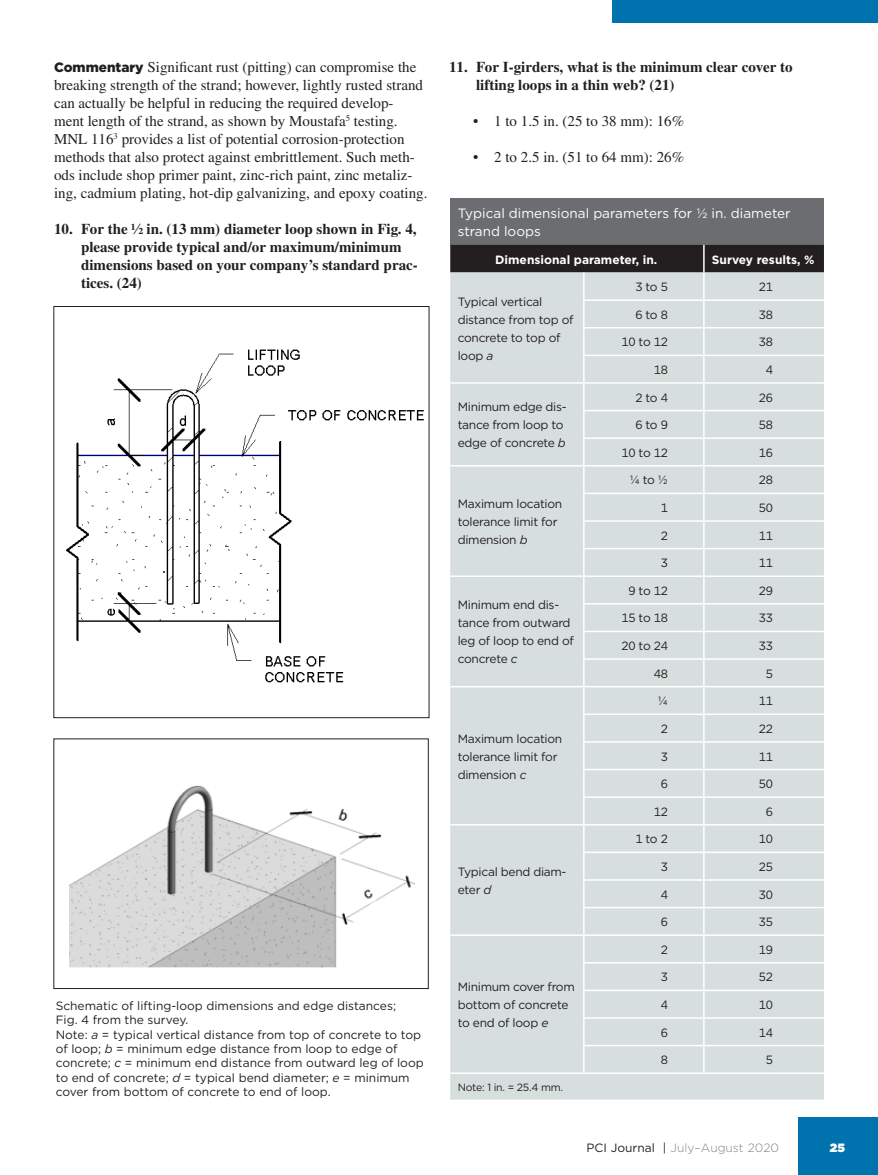
<style>
.page{position:relative;width:878px;height:1175px;background:#fff}
.page>*{position:absolute;margin:0;border:0;box-sizing:border-box;transform-origin:0 0}
.Body{font:15px/18px "Times LT Std";color:#231f20}
.t1{font:700 15px/18px "Times LT Std";color:#231f20}
.Table_title_head{font:13.5px/18px "Gotham";color:#fff}
.Table_body{font:12px/18px "Gotham";letter-spacing:-.025em;color:#231f20}
.Figure_caption_black{font:12px/14.4px "Gotham";color:#231f20}
.Table_body_centered{font:12px "Gotham";letter-spacing:-.025em;color:#231f20}
.Table_head_bold{font:700 12px "Gotham";color:#fff}
.t2{font:300 12px "Gotham";color:#808285}
.t3{font:900 12px "Gotham";color:#fff}
.Table_note{font:10.5px "Gotham";letter-spacing:-.025em;color:#231f20}
.s1{font-family:"Gotham";font-weight:900;font-size:13.5px}
.s2{font-style:italic}
.s3{font-weight:400;color:#231f20}
</style>
<div class="page">
<div style="left:612px;top:0;width:266px;height:23px;background:#0073ae"></div>
<div style="left:798px;top:1117px;width:80px;height:57px;background:#0073ae"></div>
<div style="left:450px;top:198px;width:374px;height:47px;background:#6c6d70"></div>
<div style="left:450px;top:1074px;width:374px;height:25px;background:#d7dfde"></div>
<svg style="left:450px;top:245px;width:374px;height:827px;background:#d3dada"></svg>
<img style="left:66px;top:349px;width:358px;height:334px">
<div style="left:53px;top:306px;width:376px;height:412px;border:1px solid #231f20"></div>
<img style="left:69px;top:785px;width:346px;height:183px">
<p class="Body" style="left:54px;top:58px;width:375px"><span class="s1">Commentary</span> Significant rust (pitting) can compromise the breaking strength of the strand; however, lightly rusted strand can actually be helpful in reducing the required develop-<br>ment length of the strand, as shown by Moustafa<sup>5</sup> testing.<br>MNL 116<sup>3</sup> provides a list of potential corrosion-protection methods that also protect against embrittlement. Such meth&shy;ods include shop primer paint, zinc-rich paint, zinc metaliz&shy;ing, cadmium plating, hot-dip galvanizing, and epoxy coating.</p>
<p class="t1" style="left:81px;top:220px;width:338px;text-indent:-27px">10. For the ½ in. (13 mm) diameter loop shown in Fig. 4, please provide typical and/or maximum/minimum dimensions based on your company’s standard prac&shy;tices. (24)</p>
<p class="Figure_caption_black" style="left:56px;top:998px;width:342px">Schematic of lifting-loop dimensions and edge distances;<br>Fig. 4 from the survey.</p>
<p class="Figure_caption_black" style="left:56px;top:1026px;width:369px">Note: <span class="s2">a</span> = typical vertical distance from top of concrete to top of loop; <span class="s2">b</span> = minimum edge distance from loop to edge of concrete; <span class="s2">c</span> = minimum end distance from outward leg of loop to end of concrete; <span class="s2">d</span> = typical bend diameter; <span class="s2">e</span> = minimum cover from bottom of concrete to end of loop.</p>
<p class="t1" style="left:476px;top:58px;width:318px;text-indent:-27px">11. For I-girders, what is the minimum clear cover to lifting loops in a thin web? (21)</p>
<p class="Body" style="left:473px;top:112px;width:213px">• 1 to 1.5 in. (25 to 38 mm): 16%</p>
<p class="Body" style="left:473px;top:148px;width:213px">• 2 to 2.5 in. (51 to 64 mm): 26%</p>
<p class="Table_title_head" style="left:458px;top:204px;width:334px">Typical dimensional parameters for ½ in. diameter strand loops</p>
<p class="Table_head_bold" style="left:495px;top:251px;width:164px">Dimensional parameter, in.</p>
<p class="Table_head_bold" style="left:711px;top:251px;width:104px">Survey results, %</p>
<p class="Table_body" style="left:458px;top:292px;width:117px">Typical vertical distance from top of concrete to top of loop <span class="s2">a</span></p>
<p class="Table_body_centered" style="left:635px;top:279px;width:34px">3 to 5</p>
<p class="Table_body_centered" style="left:758px;top:279px;width:16px">21</p>
<p class="Table_body_centered" style="left:635px;top:307px;width:34px">6 to 8</p>
<p class="Table_body_centered" style="left:758px;top:307px;width:16px">38</p>
<p class="Table_body_centered" style="left:621px;top:334px;width:48px">10 to 12</p>
<p class="Table_body_centered" style="left:758px;top:334px;width:16px">38</p>
<p class="Table_body_centered" style="left:653px;top:362px;width:16px">18</p>
<p class="Table_body_centered" style="left:765px;top:362px;width:9px">4</p>
<p class="Table_body" style="left:458px;top:397px;width:110px">Minimum edge dis&shy;tance from loop to edge of concrete <span class="s2">b</span></p>
<p class="Table_body" style="left:458px;top:494px;width:106px">Maximum location tolerance limit for dimension <span class="s2">b</span></p>
<p class="Table_body" style="left:458px;top:595px;width:118px">Minimum end dis&shy;tance from outward leg of loop to end of concrete <span class="s2">c</span></p>
<p class="Table_body" style="left:458px;top:729px;width:106px">Maximum location tolerance limit for dimension <span class="s2">c</span></p>
<p class="Table_body" style="left:458px;top:862px;width:110px">Typical bend diam&shy;eter <span class="s2">d</span></p>
<p class="Table_body" style="left:458px;top:977px;width:118px">Minimum cover from bottom of concrete to end of loop <span class="s2">e</span></p>
<p class="Table_note" style="left:458px;top:1080px;width:107px">Note: 1 in. = 25.4 mm.</p>
<p class="Table_body_centered" style="left:635px;top:389px;width:34px">2 to 4</p>
<p class="Table_body_centered" style="left:758px;top:389px;width:16px">26</p>
<p class="Table_body_centered" style="left:635px;top:417px;width:34px">6 to 9</p>
<p class="Table_body_centered" style="left:758px;top:417px;width:16px">58</p>
<p class="Table_body_centered" style="left:621px;top:445px;width:48px">10 to 12</p>
<p class="Table_body_centered" style="left:758px;top:445px;width:16px">16</p>
<p class="Table_body_centered" style="left:630px;top:472px;width:39px">¼ to ½</p>
<p class="Table_body_centered" style="left:758px;top:472px;width:16px">28</p>
<p class="Table_body_centered" style="left:660px;top:500px;width:9px">1</p>
<p class="Table_body_centered" style="left:758px;top:500px;width:16px">50</p>
<p class="Table_body_centered" style="left:660px;top:527px;width:9px">2</p>
<p class="Table_body_centered" style="left:758px;top:527px;width:16px">11</p>
<p class="Table_body_centered" style="left:660px;top:555px;width:9px">3</p>
<p class="Table_body_centered" style="left:758px;top:555px;width:16px">11</p>
<p class="Table_body_centered" style="left:628px;top:583px;width:41px">9 to 12</p>
<p class="Table_body_centered" style="left:758px;top:583px;width:16px">29</p>
<p class="Table_body_centered" style="left:621px;top:610px;width:48px">15 to 18</p>
<p class="Table_body_centered" style="left:758px;top:610px;width:16px">33</p>
<p class="Table_body_centered" style="left:621px;top:638px;width:48px">20 to 24</p>
<p class="Table_body_centered" style="left:758px;top:638px;width:16px">33</p>
<p class="Table_body_centered" style="left:653px;top:665px;width:16px">48</p>
<p class="Table_body_centered" style="left:765px;top:665px;width:9px">5</p>
<p class="Table_body_centered" style="left:658px;top:693px;width:11px">¼</p>
<p class="Table_body_centered" style="left:758px;top:693px;width:16px">11</p>
<p class="Table_body_centered" style="left:660px;top:721px;width:9px">2</p>
<p class="Table_body_centered" style="left:758px;top:721px;width:16px">22</p>
<p class="Table_body_centered" style="left:660px;top:748px;width:9px">3</p>
<p class="Table_body_centered" style="left:758px;top:748px;width:16px">11</p>
<p class="Table_body_centered" style="left:660px;top:776px;width:9px">6</p>
<p class="Table_body_centered" style="left:758px;top:776px;width:16px">50</p>
<p class="Table_body_centered" style="left:653px;top:803px;width:16px">12</p>
<p class="Table_body_centered" style="left:765px;top:803px;width:9px">6</p>
<p class="Table_body_centered" style="left:635px;top:831px;width:34px">1 to 2</p>
<p class="Table_body_centered" style="left:758px;top:831px;width:16px">10</p>
<p class="Table_body_centered" style="left:660px;top:859px;width:9px">3</p>
<p class="Table_body_centered" style="left:758px;top:859px;width:16px">25</p>
<p class="Table_body_centered" style="left:660px;top:886px;width:9px">4</p>
<p class="Table_body_centered" style="left:758px;top:886px;width:16px">30</p>
<p class="Table_body_centered" style="left:660px;top:914px;width:9px">6</p>
<p class="Table_body_centered" style="left:758px;top:914px;width:16px">35</p>
<p class="Table_body_centered" style="left:660px;top:941px;width:9px">2</p>
<p class="Table_body_centered" style="left:758px;top:941px;width:16px">19</p>
<p class="Table_body_centered" style="left:660px;top:969px;width:9px">3</p>
<p class="Table_body_centered" style="left:758px;top:969px;width:16px">52</p>
<p class="Table_body_centered" style="left:660px;top:997px;width:9px">4</p>
<p class="Table_body_centered" style="left:758px;top:997px;width:16px">10</p>
<p class="Table_body_centered" style="left:660px;top:1024px;width:9px">6</p>
<p class="Table_body_centered" style="left:758px;top:1024px;width:16px">14</p>
<p class="Table_body_centered" style="left:660px;top:1052px;width:9px">8</p>
<p class="Table_body_centered" style="left:765px;top:1052px;width:9px">5</p>
<p class="t2" style="left:586px;top:1140px;width:194px"><span class="s3">PCI Journal</span> <span class="s3">|</span> July–August 2020</p>
<p class="t3" style="left:829px;top:1139px;width:17px">25</p>
</div>
